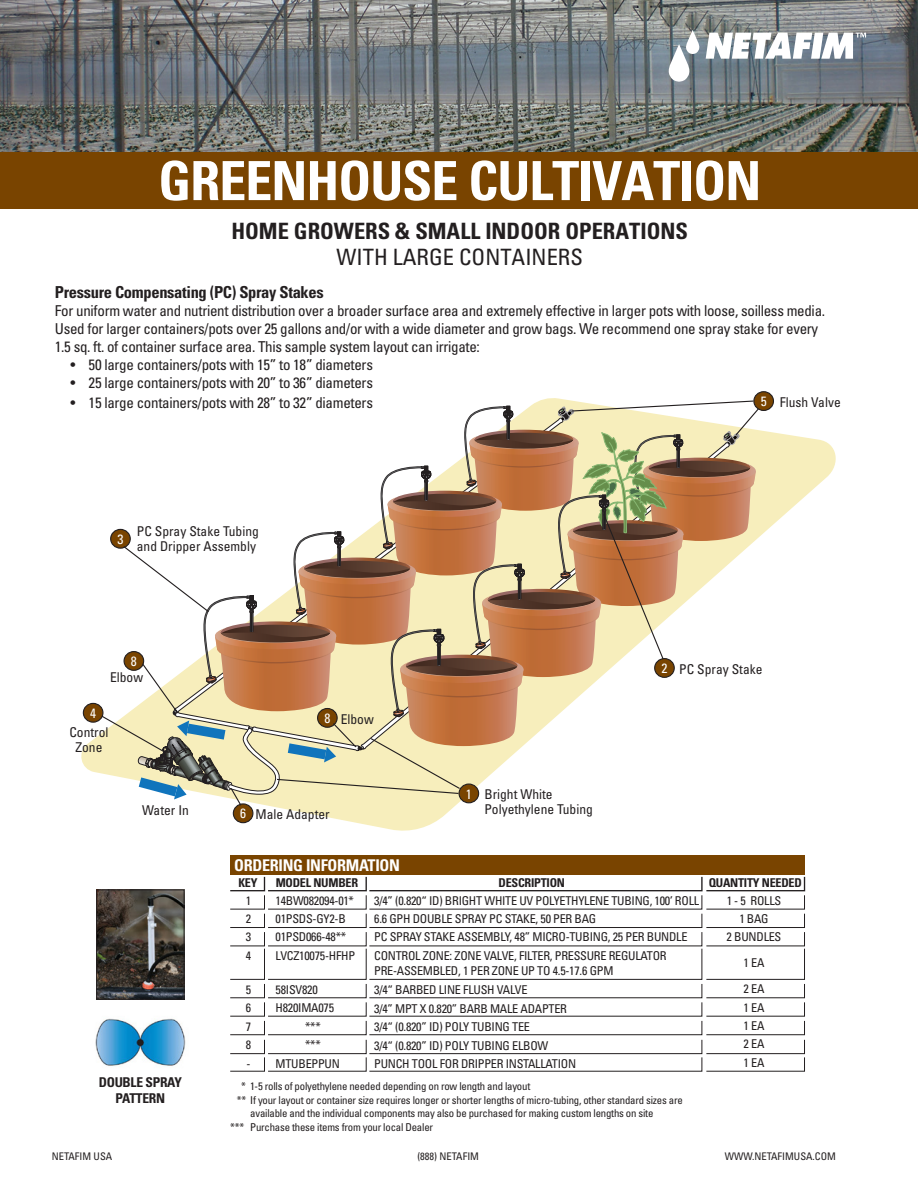
<style>
.page{position:relative;width:918px;height:1188px;background:#fff}
.page>*{position:absolute;margin:0;border:0;box-sizing:border-box;transform-origin:0 0}
.t1{font:700 condensed 54px "Univers LT Std";letter-spacing:-.02em;color:#fff}
.t2{font:700 condensed 22.5px/25.5px "Univers LT Std";color:#231f20;text-align:center}
.t3{font:700 condensed 16.5px "Univers LT Std";letter-spacing:-.02em;color:#231f20}
.t4{font:700 condensed 16.2px "Univers LT Std";letter-spacing:-.02em;color:#fff}
.t5{font:condensed 15px/18px "Univers LT Std";letter-spacing:-.02em;color:#231f20}
.t6{font:condensed 13.5px/15px "Univers LT Std";color:#231f20}
.t7{font:700 condensed 13.5px/16.5px "Univers LT Std";letter-spacing:-.02em;color:#231f20;text-align:center}
.t8{font:condensed 13.5px "Univers LT Std";color:#fff}
.t9{font:condensed 12.15px/18.5px "Univers LT Std";letter-spacing:-.02em;color:#231f20}
.t10{font:700 condensed 12.15px "Univers LT Std";letter-spacing:-.02em;color:#231f20}
.t11{font:condensed 10.8px "Univers LT Std";letter-spacing:-.02em;color:#231f20}
.t12{font:condensed 10.5px "Univers LT Std";color:#231f20}
.s1{font-weight:400}
</style>
<div class="page">
<img style="left:0;top:0;width:918px;height:153px">
<div style="left:0;top:153px;width:918px;height:56px;background:#794400"></div>
<svg style="left:706px;top:33px;width:160px;height:26px"></svg>
<svg style="left:668px;top:30px;width:32px;height:52px"></svg>
<svg style="left:81px;top:398px;width:755px;height:433px"></svg>
<div style="left:83px;top:703px;width:20px;height:19px;background:#794400;border-radius:50%"></div>
<div style="left:83px;top:703px;width:20px;height:20px;border:1px solid #231f20;border-radius:50%"></div>
<div style="left:233px;top:804px;width:20px;height:19px;background:#794400;border-radius:50%"></div>
<div style="left:233px;top:803px;width:20px;height:20px;border:1px solid #231f20;border-radius:50%"></div>
<div style="left:754px;top:392px;width:19px;height:18px;background:#794400;border-radius:50%"></div>
<div style="left:753px;top:391px;width:21px;height:20px;border:1px solid #231f20;border-radius:50%"></div>
<svg style="left:100px;top:400px;width:660px;height:407px"></svg>
<div style="left:655px;top:659px;width:19px;height:18px;background:#794400;border-radius:50%"></div>
<div style="left:654px;top:658px;width:21px;height:20px;border:1px solid #231f20;border-radius:50%"></div>
<img style="left:98px;top:892px;width:84px;height:105px">
<div style="left:96px;top:890px;width:88px;height:109px;border:1px solid #231f20"></div>
<img style="left:95px;top:1018px;width:91px;height:49px">
<div style="left:230px;top:855px;width:575px;height:19px;background:#794400"></div>
<svg style="left:230px;top:876px;width:576px;height:196px"></svg>
<p class="t1" style="left:158px;top:148px;width:605px">GREENHOUSE CULTIVATION</p>
<p class="t2" style="left:231px;top:219px;width:458px">HOME GROWERS &amp; SMALL INDOOR OPERATIONS<br><span class="s1">WITH LARGE CONTAINERS</span></p>
<p class="t3" style="left:55px;top:282px;width:270px">Pressure Compensating (PC) Spray Stakes</p>
<p class="t5" style="left:55px;top:302px;width:772px">For uniform water and nutrient distribution over a broader surface area and extremely effective in larger pots with loose, soilless media.<br>Used for larger containers/pots over 25 gallons and/or with a wide diameter and grow bags. We recommend one spray stake for every<br>1.5 sq. ft. of container surface area. This sample system layout can irrigate:</p>
<p class="t5" style="left:71px;top:356px;width:304px">• 50 large containers/pots with 15” to 18” diameters</p>
<p class="t5" style="left:71px;top:374px;width:304px">• 25 large containers/pots with 20” to 36” diameters</p>
<p class="t5" style="left:71px;top:393px;width:304px">• 15 large containers/pots with 28” to 32” diameters</p>
<p class="t8" style="left:761px;top:393px;width:7px">5</p>
<p class="t6" style="left:780px;top:394px;width:62px">Flush Valve</p>
<p class="t8" style="left:117px;top:530px;width:7px">3</p>
<p class="t6" style="left:137px;top:523px;width:123px">PC Spray Stake Tubing</p>
<p class="t6" style="left:137px;top:538px;width:121px">and Dripper Assembly</p>
<p class="t8" style="left:90px;top:704px;width:7px">4</p>
<p class="t8" style="left:131px;top:653px;width:7px">8</p>
<p class="t6" style="left:110px;top:670px;width:34px">Elbow</p>
<p class="t6" style="left:69px;top:724px;width:41px;text-align:center">Control<br>Zone</p>
<p class="t6" style="left:142px;top:803px;width:48px">Water In</p>
<p class="t8" style="left:324px;top:710px;width:7px">8</p>
<p class="t6" style="left:341px;top:711px;width:34px">Elbow</p>
<p class="t8" style="left:240px;top:805px;width:7px">6</p>
<p class="t6" style="left:255px;top:807px;width:76px">Male Adapter</p>
<p class="t8" style="left:466px;top:785px;width:7px">1</p>
<p class="t6" style="left:484px;top:786px;width:110px">Bright White<br>Polyethylene Tubing</p>
<p class="t8" style="left:661px;top:660px;width:7px">2</p>
<p class="t6" style="left:679px;top:661px;width:85px">PC Spray Stake</p>
<p class="t7" style="left:99px;top:1074px;width:85px">DOUBLE SPRAY<br>PATTERN</p>
<p class="t4" style="left:234px;top:855px;width:167px">ORDERING INFORMATION</p>
<p class="t9" style="left:246px;top:891px;width:7px;text-align:justify">1<br>2<br>3<br>4</p>
<p class="t9" style="left:246px;top:980px;width:7px;text-align:justify">5<br>6<br>7<br>8 -</p>
<p class="t10" style="left:499px;top:875px;width:68px">DESCRIPTION</p>
<p class="t10" style="left:276px;top:875px;width:84px">MODEL NUMBER</p>
<p class="t10" style="left:709px;top:875px;width:95px">QUANTITY NEEDED</p>
<p class="t10" style="left:238px;top:875px;width:21px">KEY</p>
<p class="t9" style="left:374px;top:891px;width:326px">3/4” (0.820“ ID) BRIGHT WHITE UV POLYETHYLENE TUBING, 100’ ROLL 6.6 GPH DOUBLE SPRAY PC STAKE, 50 PER BAG<br>PC SPRAY STAKE ASSEMBLY, 48” MICRO-TUBING, 25 PER BUNDLE CONTROL ZONE: ZONE VALVE, FILTER, PRESSURE REGULATOR</p>
<p class="t9" style="left:374px;top:961px;width:241px">PRE-ASSEMBLED, 1 PER ZONE UP TO 4.5-17.6 GPM 3/4“ BARBED LINE FLUSH VALVE<br>3/4” MPT X 0.820” BARB MALE ADAPTER<br>3/4“ (0.820” ID) POLY TUBING TEE<br>3/4“ (0.820” ID) POLY TUBING ELBOW<br>PUNCH TOOL FOR DRIPPER INSTALLATION</p>
<p class="t9" style="left:727px;top:891px;width:56px;text-align:center">1 - 5 ROLLS<br>1 BAG<br>2 BUNDLES</p>
<p class="t9" style="left:744px;top:949px;width:22px;line-height:26.5px">1 EA<br>2 EA</p>
<p class="t9" style="left:744px;top:998px;width:22px;text-align:justify">1 EA 1 EA 2 EA 1 EA</p>
<p class="t9" style="left:276px;top:891px;width:81px">14BW082094-01*<br>01PSDS-GY2-B<br>01PSD066-48**<br>LVCZ10075-HFHP</p>
<p class="t9" style="left:276px;top:980px;width:44px">58ISV820</p>
<p class="t9" style="left:276px;top:999px;width:60px">H820IMA075</p>
<p class="t9" style="left:305px;top:1017px;width:17px">***</p>
<p class="t9" style="left:305px;top:1036px;width:17px">***</p>
<p class="t9" style="left:276px;top:1054px;width:66px">MTUBEPPUN</p>
<p class="t11" style="left:241px;top:1080px;width:291px">* 1-5 rolls of polyethylene needed depending on row length and layout</p>
<p class="t11" style="left:237px;top:1093px;width:448px">** If your layout or container size requires longer or shorter lengths of micro-tubing, other standard sizes are</p>
<p class="t11" style="left:250px;top:1107px;width:405px">available and the individual components may also be purchased for making custom lengths on site</p>
<p class="t11" style="left:230px;top:1120px;width:204px">*** Purchase these items from your local Dealer</p>
<p class="t12" style="left:52px;top:1149px;width:62px">NETAFIM USA</p>
<p class="t12" style="left:417px;top:1149px;width:63px">(888) NETAFIM</p>
<p class="t12" style="left:725px;top:1149px;width:113px">WWW.NETAFIMUSA.COM</p>
</div>
